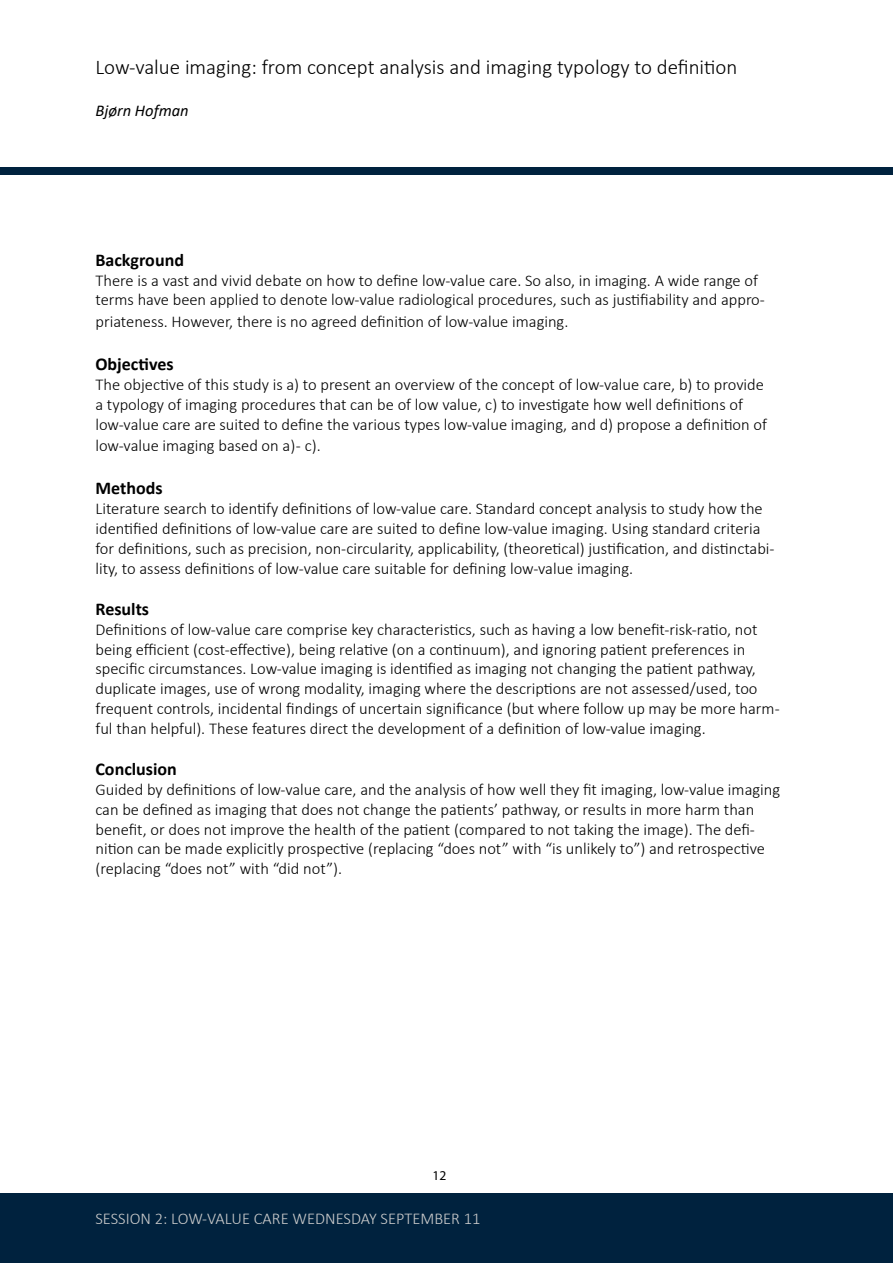
<style>
.page{position:relative;width:893px;height:1263px;background:#fff}
.page>*{position:absolute;margin:0;border:0;box-sizing:border-box;transform-origin:0 0}
.t1{font:300 21px "Calibri";color:#000}
.t2{font:700 18px "Calibri";color:#000}
.t3{font:300 16.5px/19.8px "Calibri";color:#000}
.NSM_Brødtekst_uten_innrykk{font:300 16.5px "Calibri";color:#ccc}
.t4{font:italic 16.5px "Calibri";color:#000}
.t5{font:13.5px "Myriad Pro";color:#000}
</style>
<div class="page">
<div style="left:0;top:1193px;width:893px;height:70px;background:#00223e"></div>
<div style="left:0;top:167px;width:893px;height:8px;background:#00223e"></div>
<p class="t1" style="left:95px;top:54px;width:643px">Low-value imaging: from concept analysis and imaging typology to definition</p>
<p class="t4" style="left:95px;top:99px;width:95px">Bjørn Hofman</p>
<p class="t2" style="left:95px;top:247px;width:90px">Background</p>
<p class="t3" style="left:95px;top:270px;width:671px">There is a vast and vivid debate on how to define low-value care. So also, in imaging. A wide range of terms have been applied to denote low-value radiological procedures, such as justifiability and appro-</p>
<p class="t3" style="left:95px;top:311px;width:474px">priateness. However, there is no agreed definition of low-value imaging.</p>
<p class="t2" style="left:95px;top:351px;width:80px">Objectives</p>
<p class="t3" style="left:95px;top:374px;width:673px">The objective of this study is a) to present an overview of the concept of low-value care, b) to provide a typology of imaging procedures that can be of low value, c) to investigate how well definitions of low-value care are suited to define the various types low-value imaging, and d) propose a definition of</p>
<p class="t3" style="left:95px;top:436px;width:227px">low-value imaging based on a) - c).</p>
<p class="t2" style="left:95px;top:476px;width:69px">Methods</p>
<p class="t3" style="left:95px;top:499px;width:681px">Literature search to identify definitions of low-value care. Standard concept analysis to study how the identified definitions of low-value care are suited to define low-value imaging. Using standard criteria for definitions, such as precision, non-circularity, applicability, (theoretical) justification, and distinctabi&shy;lity, to assess definitions of low-value care suitable for defining low-value imaging.</p>
<p class="t2" style="left:95px;top:596px;width:55px">Results</p>
<p class="t3" style="left:95px;top:619px;width:686px">Definitions of low-value care comprise key characteristics, such as having a low benefit-risk-ratio, not being efficient (cost-effective), being relative (on a continuum), and ignoring patient preferences in specific circumstances. Low-value imaging is identified as imaging not changing the patient pathway, duplicate images, use of wrong modality, imaging where the descriptions are not assessed/used, too frequent controls, incidental findings of uncertain significance (but where follow up may be more harm&shy;ful than helpful). These features direct the development of a definition of low-value imaging.</p>
<p class="t2" style="left:95px;top:756px;width:83px">Conclusion</p>
<p class="t3" style="left:95px;top:779px;width:686px">Guided by definitions of low-value care, and the analysis of how well they fit imaging, low-value imaging can be defined as imaging that does not change the patients’ pathway, or results in more harm than benefit, or does not improve the health of the patient (compared to not taking the image). The defi&shy;nition can be made explicitly prospective (replacing “does not” with “is unlikely to”) and retrospective (replacing “does not” with “did not”).</p>
<p class="t5" style="left:433px;top:1167px;width:15px">12</p>
<p class="NSM_Brødtekst_uten_innrykk" style="left:95px;top:1208px;width:386px">SESSION 2: LOW-VALUE CARE WEDNESDAY SEPTEMBER 11</p>
</div>
